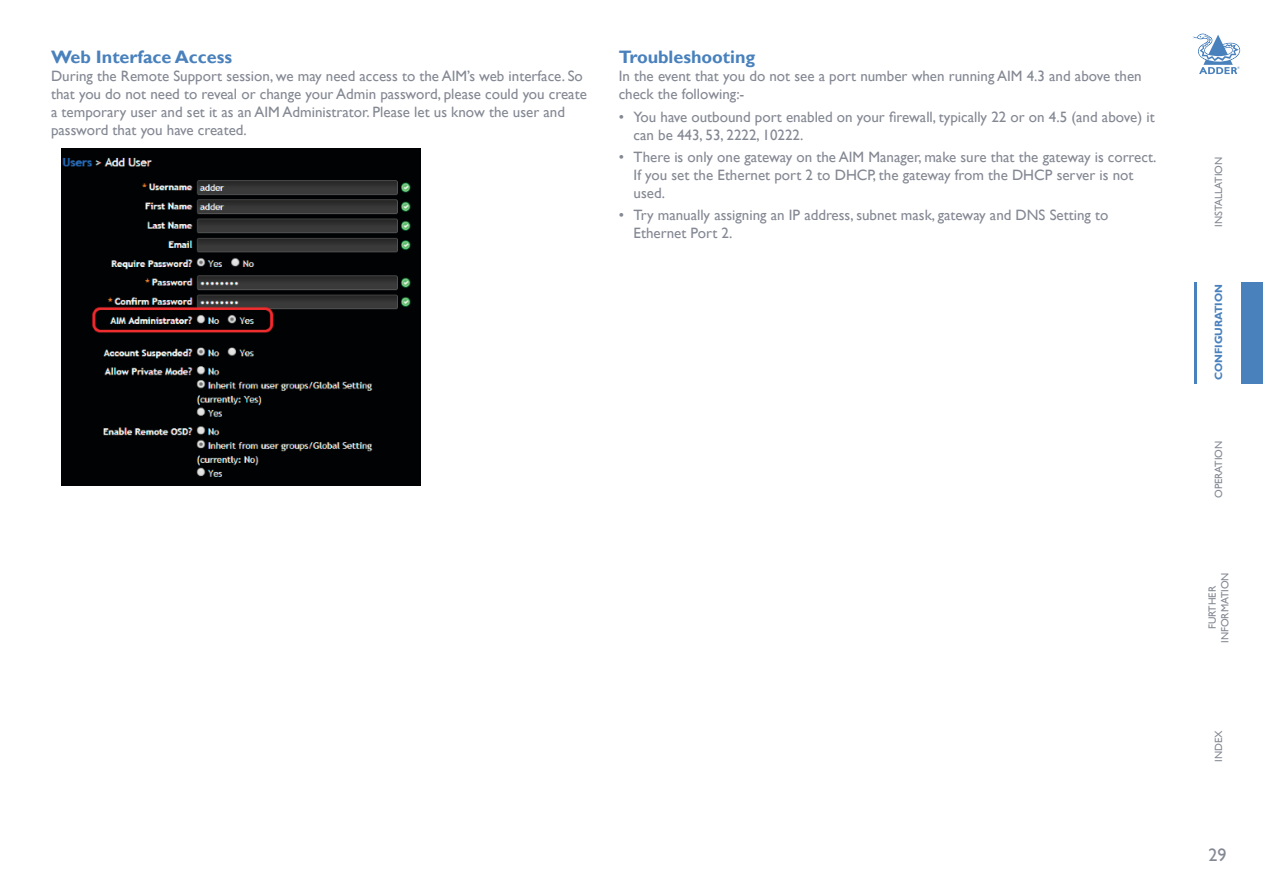
<style>
.page{position:relative;width:1263px;height:893px;background:#fff}
.page>*{position:absolute;margin:0;border:0;box-sizing:border-box;transform-origin:0 0}
.Head_2{font:700 18px "Gill Sans";color:#4981bd}
.t1{font:18px "Gill Sans";color:#848893}
.Body{font:15px/18px "Gill Sans";color:#848893}
.Body_Bullet_1{font:15px/18px "Gill Sans";color:#848893}
.t2{font:10.5px/12.6px "Gill Sans";color:#848893;text-align:center}
.t3{font:700 10.5px "Gill Sans";color:#4981bd}
</style>
<div class="page">
<svg style="left:1192px;top:34px;width:48px;height:40px"></svg>
<div style="left:1241px;top:282px;width:22px;height:101px;background:#4981bd"></div>
<hr style="left:1194px;top:282px;width:2px;height:101px;background:#4981bd">
<img style="left:62px;top:149px;width:359px;height:337px">
<p class="Head_2" style="left:51px;top:47px;width:183px">Web Interface Access</p>
<p class="Body" style="left:51px;top:68px;width:537px">During the Remote Support session, we may need access to the AIM’s web interface. So that you do not need to reveal or change your Admin password, please could you create a temporary user and set it as an AIM Administrator. Please let us know the user and password that you have created.</p>
<p class="Head_2" style="left:619px;top:47px;width:138px">Troubleshooting</p>
<p class="Body" style="left:619px;top:68px;width:524px">In the event that you do not see a port number when running AIM 4.3 and above then check the following:-</p>
<p class="Body_Bullet_1" style="left:634px;top:108px;width:523px;text-indent:-15px">• You have outbound port enabled on your firewall, typically 22 or on 4.5 (and above) it can be 443, 53, 2222, 10222.</p>
<p class="Body_Bullet_1" style="left:634px;top:148px;width:524px;text-indent:-15px">• There is only one gateway on the AIM Manager, make sure that the gateway is correct.<br>If you set the Ethernet port 2 to DHCP, the gateway from the DHCP server is not used.</p>
<p class="Body_Bullet_1" style="left:634px;top:207px;width:476px;text-indent:-15px">• Try manually assigning an IP address, subnet mask, gateway and DNS Setting to<br>Ethernet Port 2.</p>
<p class="t2" style="left:1212px;top:227px;width:71px;rotate:-90deg">INSTALLATION</p>
<p class="t3" style="left:1212px;top:380px;width:98px;rotate:-90deg">CONFIGURATION</p>
<p class="t2" style="left:1212px;top:498px;width:59px;rotate:-90deg">OPERATION</p>
<p class="t2" style="left:1206px;top:643px;width:72px;rotate:-90deg">FURTHER<br>INFORMATION</p>
<p class="t2" style="left:1212px;top:762px;width:33px;rotate:-90deg">INDEX</p>
<p class="t1" style="left:1208px;top:844px;width:19px">29</p>
</div>
